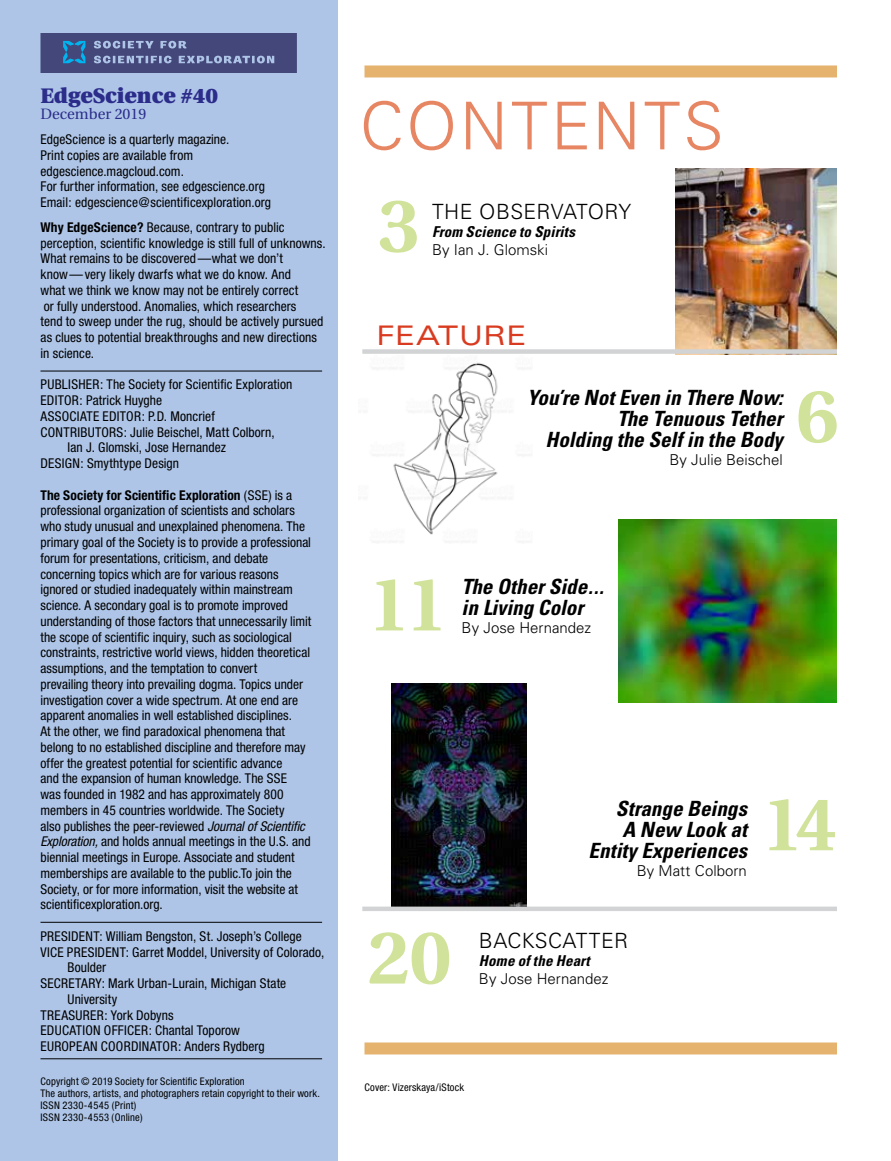
<style>
.page{position:relative;width:891px;height:1161px;background:#fff}
.page>*{position:absolute;margin:0;border:0;box-sizing:border-box;transform-origin:0 0}
.t1{font:700 75.3px "Utopia";color:#d1e39b}
.t2{font:300 66px "Univers";letter-spacing:.045em;color:#e78663}
.t3{font:expanded 27px "Univers";letter-spacing:.025em;color:#d93b20}
.t4{font:italic 700 condensed 21px/21px "Univers";color:#000;text-align:right}
.t5{font:300 21px "Univers";letter-spacing:.015em;color:#000}
.t6{font:900 21px "Utopia";color:#2c2d8b}
.t7{font:300 15px "Univers";color:#000}
.t8{font:italic 700 condensed 15px "Univers";letter-spacing:.01em;color:#000}
.t9{font:15px "Utopia";color:#2c2d8b}
.t10{font:condensed 13.5px/15.8px "Helvetica Neue";color:#000}
.t11{font:condensed 13.5px "Helvetica Neue";letter-spacing:.02em;color:#000}
.t12{font:condensed 10.5px/12.1px "Helvetica Neue";letter-spacing:.015em;color:#000}
.s1{font-weight:700}
.s2{font-style:italic}
</style>
<div class="page">
<img style="left:675px;top:169px;width:162px;height:180px">
<div style="left:0;top:0;width:338px;height:1161px;background:#aec5e7"></div>
<div style="left:364px;top:65px;width:473px;height:12px;background:#e5b36e"></div>
<svg style="left:40px;top:33px;width:257px;height:40px;background:#4d5687"></svg>
<img style="left:374px;top:362px;width:129px;height:180px">
<img style="left:619px;top:519px;width:218px;height:184px">
<img style="left:391px;top:684px;width:136px;height:223px">
<hr style="left:40px;top:371px;width:282px;height:1px;background:#000">
<hr style="left:40px;top:922px;width:282px;height:1px;background:#000">
<hr style="left:40px;top:1058px;width:282px;height:1px;background:#000">
<div style="left:364px;top:1042px;width:473px;height:12px;background:#e5b36e"></div>
<div style="left:362px;top:349px;width:475px;height:5px;background:#d1d3d4"></div>
<hr style="left:362px;top:907px;width:475px;height:4px;background:#d1d3d4">
<h3 class="t6" style="left:40px;top:84px;width:179px">EdgeScience #40</h3>
<p class="t9" style="left:40px;top:106px;width:107px">December 2019</p>
<p class="t10" style="left:40px;top:131px;width:232px">EdgeScience is a quarterly magazine.<br>Print copies are available from edgescience.magcloud.com.<br>For further information, see edgescience.org Email: edgescience@scientificexploration.org</p>
<p class="t10" style="left:40px;top:219px;width:287px"><span class="s1">Why EdgeScience?</span> Because, contrary to public perception, scientific knowledge is still full of unknowns.<br>What remains to be discovered—what we don’t know—very likely dwarfs what we do know. And<br>what we think we know may not be entirely correct<br>or fully understood. Anomalies, which researchers<br>tend to sweep under the rug, should be actively pursued as clues to potential breakthroughs and new directions in science.</p>
<p class="t10" style="left:41px;top:377px;width:253px">PUBLISHER: The Society for Scientific Exploration</p>
<p class="t10" style="left:41px;top:392px;width:123px">EDITOR: Patrick Huyghe</p>
<p class="t10" style="left:41px;top:408px;width:176px">ASSOCIATE EDITOR: P.D. Moncrief</p>
<p class="t10" style="left:41px;top:424px;width:236px">CONTRIBUTORS: Julie Beischel, Matt Colborn,</p>
<p class="t10" style="left:68px;top:440px;width:160px">Ian J. Glomski, Jose Hernandez</p>
<p class="t10" style="left:41px;top:456px;width:140px">DESIGN: Smythtype Design</p>
<p class="t10" style="left:41px;top:487px;width:272px"><span class="s1">The Society for Scientific Exploration</span> (SSE) is a professional organization of scientists and scholars who study unusual and unexplained phenomena. The primary goal of the Society is to provide a professional forum for presentations, criticism, and debate concerning topics which are for various reasons ignored or studied inadequately within mainstream science. A secondary goal is to promote improved understanding of those factors that unnecessarily limit the scope of scientific inquiry, such as sociological constraints, restrictive world views, hidden theoretical assumptions, and the temptation to convert<br>prevailing theory into prevailing dogma. Topics under investigation cover a wide spectrum. At one end are apparent anomalies in well established disciplines.<br>At the other, we find paradoxical phenomena that belong to no established discipline and therefore may offer the greatest potential for scientific advance<br>and the expansion of human knowledge. The SSE<br>was founded in 1982 and has approximately 800 members in 45 countries worldwide. The Society<br>also publishes the peer-reviewed <span class="s2">Journal of Scientific Exploration,</span> and holds annual meetings in the U.S. and biennial meetings in Europe. Associate and student memberships are available to the public.To join the Society, or for more information, visit the website at scientificexploration.org.</p>
<p class="t10" style="left:41px;top:928px;width:263px">PRESIDENT: William Bengston, St. Joseph’s College</p>
<p class="t10" style="left:41px;top:944px;width:285px">VICE PRESIDENT: Garret Moddel, University of Colorado,</p>
<p class="t10" style="left:68px;top:960px;width:40px">Boulder</p>
<p class="t10" style="left:41px;top:975px;width:247px">SECRETARY: Mark Urban-Lurain, Michigan State</p>
<p class="t10" style="left:68px;top:991px;width:51px">University</p>
<p class="t10" style="left:41px;top:1007px;width:135px">TREASURER: York Dobyns</p>
<p class="t10" style="left:41px;top:1023px;width:201px">EDUCATION OFFICER: Chantal Toporow</p>
<p class="t11" style="left:41px;top:1039px;width:226px">EUROPEAN COORDINATOR: Anders Rydberg</p>
<p class="t12" style="left:40px;top:1075px;width:281px">Copyright © 2019 Society for Scientific Exploration<br>The authors, artists, and photographers retain copyright to their work.<br>ISSN 2330-4545 (Print)<br>ISSN 2330-4553 (Online)</p>
<h2 class="t2" style="left:360px;top:86px;width:365px">CONTENTS</h2>
<h1 class="t1" style="left:378px;top:183px;width:44px">3</h1>
<h3 class="t5" style="left:432px;top:199px;width:201px">THE OBSERVATORY</h3>
<p class="t8" style="left:432px;top:223px;width:145px">From Science to Spirits</p>
<p class="t7" style="left:432px;top:241px;width:118px">By Ian J. Glomski</p>
<h3 class="t3" style="left:377px;top:320px;width:151px">FEATURE</h3>
<h3 class="t4" style="left:527px;top:387px;width:257px">You’re Not Even in There Now:<br>The Tenuous Tether<br>Holding the Self in the Body</h3>
<p class="t7" style="left:670px;top:451px;width:115px">By Julie Beischel</p>
<h1 class="t1" style="left:796px;top:373px;width:44px">6</h1>
<h1 class="t1" style="left:368px;top:561px;width:81px">11</h1>
<h3 class="t4" style="left:462px;top:576px;width:144px;text-align:left">The Other Side... in Living Color</h3>
<p class="t7" style="left:462px;top:619px;width:131px">By Jose Hernandez</p>
<h1 class="t1" style="left:367px;top:915px;width:86px">20</h1>
<h3 class="t4" style="left:588px;top:798px;width:160px">Strange Beings<br>A New Look at<br>Entity Experiences</h3>
<p class="t7" style="left:637px;top:862px;width:112px">By Matt Colborn</p>
<h1 class="t1" style="left:762px;top:781px;width:77px">14</h1>
<h3 class="t5" style="left:479px;top:928px;width:151px">BACKSCATTER</h3>
<p class="t8" style="left:479px;top:952px;width:112px">Home of the Heart</p>
<p class="t7" style="left:479px;top:970px;width:131px">By Jose Hernandez</p>
<p class="t12" style="left:364px;top:1081px;width:101px">Cover: Vizerskaya/iStock</p>
</div>
